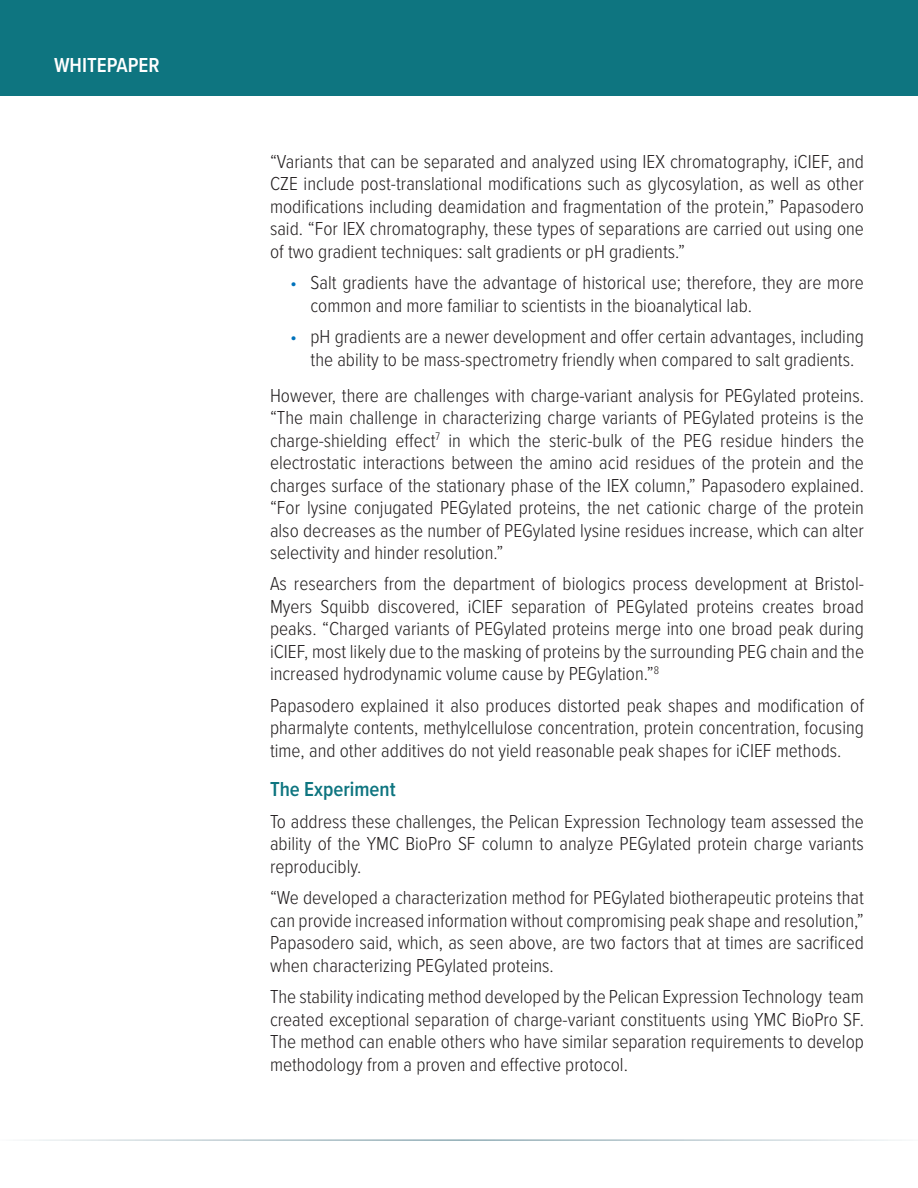
<style>
.page{position:relative;width:918px;height:1188px;background:#fff}
.page>*{position:absolute;margin:0;border:0;box-sizing:border-box;transform-origin:0 0}
.t1{font:600 21px "Proxima Nova Cond";color:#0e7580}
.t2{font:600 21px "Proxima Nova Cond";color:#fff}
.Body_Copy{font:300 19.5px/22.5px "Proxima Nova Cond";color:#231f20;text-align:justify}
.s1{color:#0072bb}
</style>
<div class="page">
<div style="left:0;top:0;width:918px;height:96px;background:#0e7580"></div>
<p class="t2" style="left:54px;top:49px;width:107px">WHITEPAPER</p>
<p class="Body_Copy" style="left:270px;top:149px;width:596px">“Variants that can be separated and analyzed using IEX chromatography, iCIEF, and CZE include post-translational modifications such as glycosylation, as well as other modifications including deamidation and fragmentation of the protein,” Papasodero said. “For IEX chromatography, these types of separations are carried out using one of two gradient techniques: salt gradients or pH gradients.”</p>
<p class="Body_Copy" style="left:310px;top:270px;width:555px;text-indent:-20px"><span class="s1">•</span> Salt gradients have the advantage of historical use; therefore, they are more common and more familiar to scientists in the bioanalytical lab.</p>
<p class="Body_Copy" style="left:290px;top:324px;width:575px;text-align:center"><span class="s1">•</span> pH gradients are a newer development and offer certain advantages, including the ability to be mass-spectrometry friendly when compared to salt gradients.</p>
<p class="Body_Copy" style="left:270px;top:383px;width:596px">However, there are challenges with charge-variant analysis for PEGylated proteins. “The main challenge in characterizing charge variants of PEGylated proteins is the charge-shielding effect<sup>7</sup> in which the steric-bulk of the PEG residue hinders the electrostatic interactions between the amino acid residues of the protein and the charges surface of the stationary phase of the IEX column,” Papasodero explained. “For lysine conjugated PEGylated proteins, the net cationic charge of the protein also decreases as the number of PEGylated lysine residues increase, which can alter selectivity and hinder resolution.”</p>
<p class="Body_Copy" style="left:270px;top:572px;width:596px">As researchers from the department of biologics process development at Bristol-Myers Squibb discovered, iCIEF separation of PEGylated proteins creates broad peaks. “Charged variants of PEGylated proteins merge into one broad peak during iCIEF, most likely due to the masking of proteins by the surrounding PEG chain and the increased hydrodynamic volume cause by PEGylation.”<sup>8</sup></p>
<p class="Body_Copy" style="left:270px;top:693px;width:596px">Papasodero explained it also produces distorted peak shapes and modification of pharmalyte contents, methylcellulose concentration, protein concentration, focusing time, and other additives do not yield reasonable peak shapes for iCIEF methods.</p>
<p class="t1" style="left:270px;top:774px;width:127px">The Experiment</p>
<p class="Body_Copy" style="left:270px;top:809px;width:596px">To address these challenges, the Pelican Expression Technology team assessed the ability of the YMC BioPro SF column to analyze PEGylated protein charge variants reproducibly.</p>
<p class="Body_Copy" style="left:270px;top:886px;width:596px">“We developed a characterization method for PEGylated biotherapeutic proteins that can provide increased information without compromising peak shape and resolution,” Papasodero said, which, as seen above, are two factors that at times are sacrificed when characterizing PEGylated proteins.</p>
<p class="Body_Copy" style="left:270px;top:984px;width:596px">The stability indicating method developed by the Pelican Expression Technology team created exceptional separation of charge-variant constituents using YMC BioPro SF.<br>The method can enable others who have similar separation requirements to develop methodology from a proven and effective protocol.</p>
</div>
